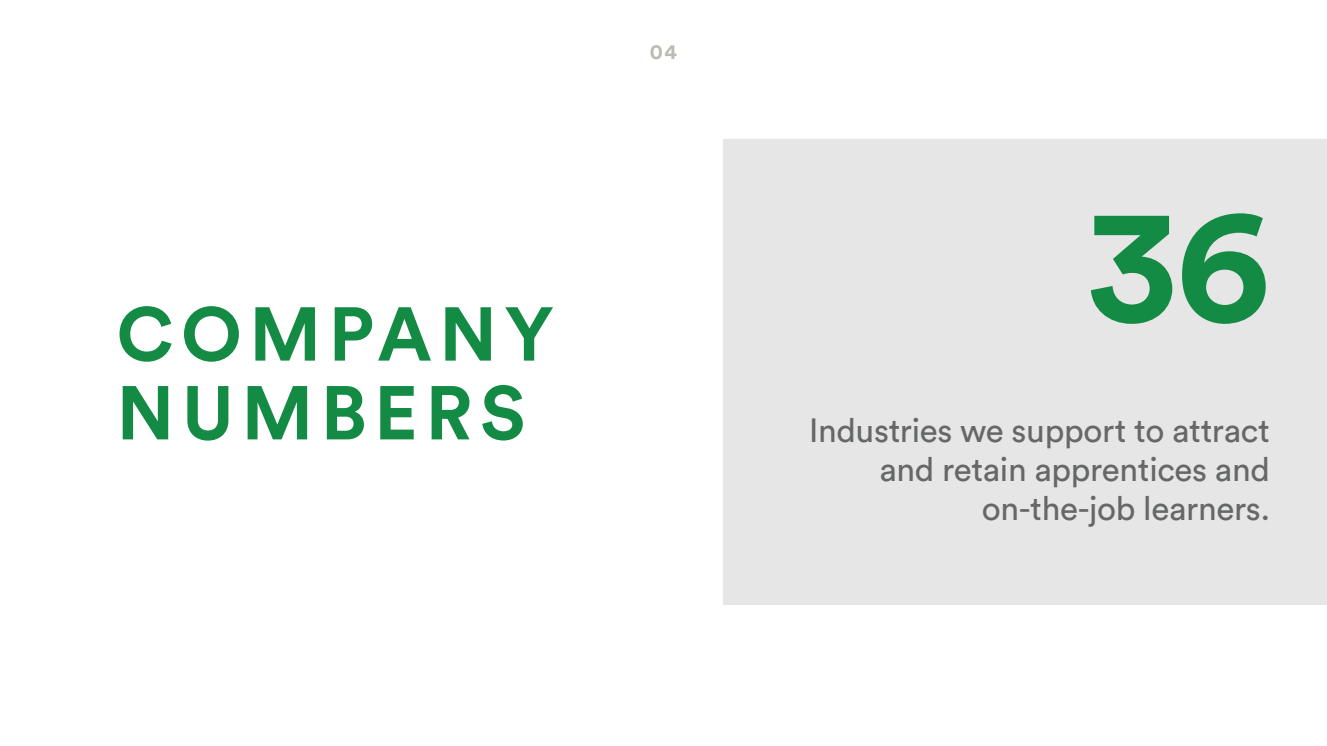
<style>
.page{position:relative;width:1327px;height:746px;background:#fff}
.page>*{position:absolute;margin:0;border:0;box-sizing:border-box;transform-origin:0 0}
.t1{font:700 162.75px "Circular Pro";color:#138b44}
.t2{font:700 75.25px/78.8px "Circular Pro";letter-spacing:.1em;color:#138b44}
.t3{font:33.25px/39.4px "Circular Pro";letter-spacing:-.01em;color:#666767;text-align:right}
.t4{font:700 21px "Circular Pro";color:#bcbbb1}
</style>
<div class="page">
<div style="left:723px;top:139px;width:604px;height:466px;background:#e5e6e5"></div>
<p class="t4" style="left:650px;top:37px;width:29px">04</p>
<h2 class="t2" style="left:117px;top:292px;width:439px">COMPANY<br>NUMBERS</h2>
<h1 class="t1" style="left:1088px;top:152px;width:183px">36</h1>
<p class="t3" style="left:809px;top:409px;width:462px">Industries we support to attract and retain apprentices and on-the-job learners.</p>
</div>
